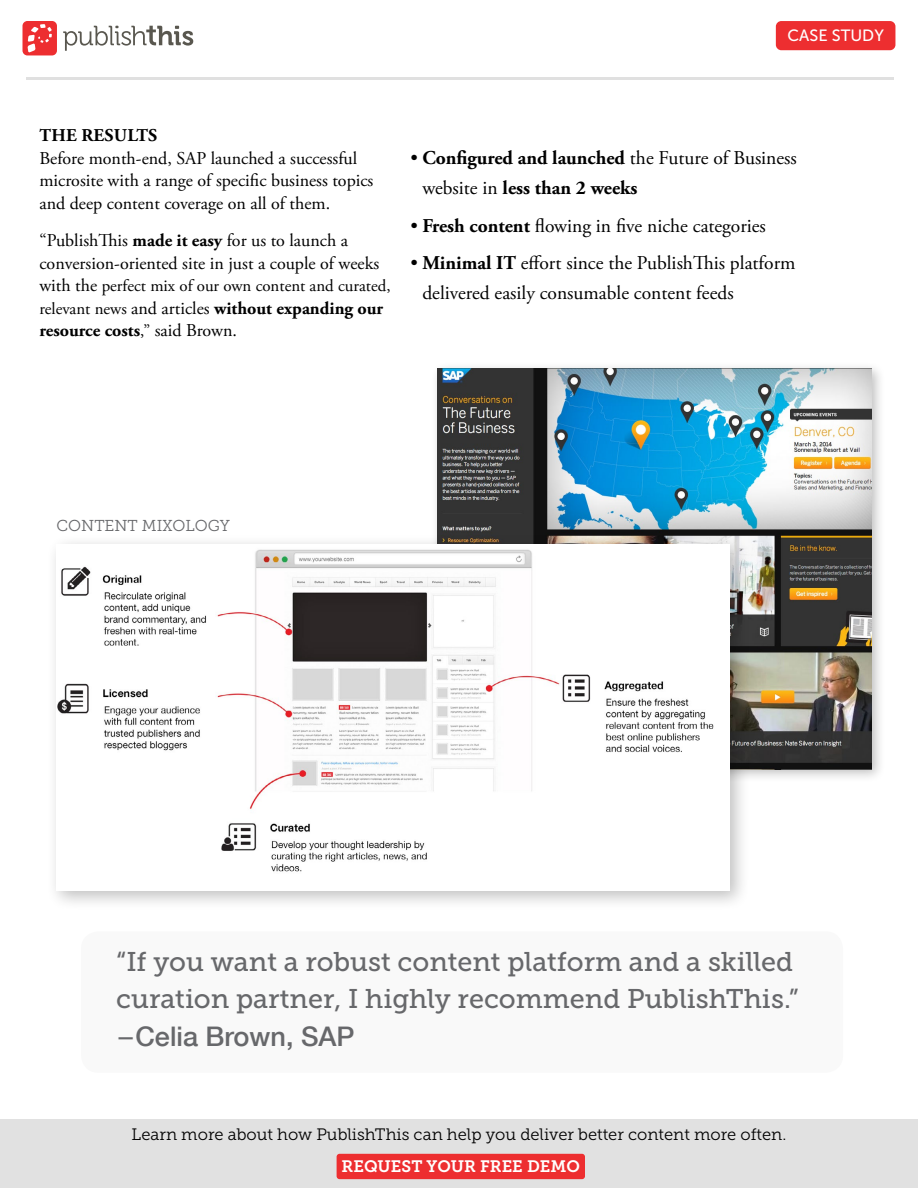
<style>
.page{position:relative;width:918px;height:1188px;background:#fff}
.page>*{position:absolute;margin:0;border:0;box-sizing:border-box;transform-origin:0 0}
.t1{font:27px/37.5px "Museo Slab 500";color:#67686b}
.t2{font:500 27px "Helvetica Neue LT Com";color:#67686b}
.t3{font:19.5px/30px "Adobe Garamond Pro";color:#000}
.t4{font:700 19.5px/30px "Adobe Garamond Pro";color:#000}
.t5{font:18px/22.5px "Adobe Garamond Pro";color:#000}
.t6{font:700 18px/22.5px "Adobe Garamond Pro";color:#000}
.t7{font:16.8px "Adobe Garamond Pro";color:#000}
.t8{font:16.5px "Museo Slab 300";color:#000}
.t9{font:16.5px "Museo Slab 700";color:#fff}
.t10{font:16.35px "Museo Sans 500";color:#fff}
.t11{font:15.75px "Museo Slab 300";color:#67686b}
.s1{font-weight:700}
.s2{font-size:18px}
.s3{font-weight:400;font-size:16.8px}
.s4{font-weight:400}
.s5{font-family:"Museo Slab 500";font-weight:400}
</style>
<div class="page">
<div style="left:430px;top:361px;width:456px;height:423px;background:#000;opacity:.25"></div>
<img style="left:437px;top:369px;width:434px;height:400px">
<div style="left:47px;top:534px;width:703px;height:377px;background:#000;opacity:.25"></div>
<img style="left:57px;top:544px;width:673px;height:347px">
<div style="left:81px;top:931px;width:762px;height:142px;background:#f6f6f6;border-radius:18px"></div>
<svg style="left:63px;top:26px;width:130px;height:25px"></svg>
<div style="left:23px;top:21px;width:34px;height:34px;background:#ed2e30;border-radius:5px"></div>
<svg style="left:28px;top:24px;width:24px;height:29px"></svg>
<div style="left:776px;top:21px;width:119px;height:29px;background:#ed2e30;border-radius:5px"></div>
<hr style="left:26px;top:77px;width:868px;height:2px;background:#e0e0e0">
<div style="left:0;top:1120px;width:918px;height:68px;background:#e1e1e1"></div>
<div style="left:337px;top:1154px;width:248px;height:25px;background:#ed2e30;border-radius:3px"></div>
<p class="t10" style="left:788px;top:26px;width:98px">CASE STUDY</p>
<p class="t6" style="left:40px;top:125px;width:119px">THE RESULTS</p>
<p class="t5" style="left:39px;top:147px;width:335px">Before month-end, SAP launched a successful microsite with a range of specific business topics and deep content coverage on all of them.</p>
<p class="t5" style="left:39px;top:230px;width:341px">“PublishThis <span class="s1">made it easy</span> for us to launch a conversion-oriented site in just a couple of weeks</p>
<p class="t7" style="left:39px;top:276px;width:353px"><span class="s2">with the</span> perfect mix of our own content and curated,</p>
<p class="t6" style="left:39px;top:297px;width:345px"><span class="s3">relevant news</span> <span class="s4">and articles</span> without expanding our resource costs<span class="s3">,”</span> <span class="s4">said Brown.</span></p>
<p class="t4" style="left:422px;top:144px;width:376px;text-indent:-12px"><span class="s4">•</span> Configured and launched <span class="s4">the Future of Business website in</span> less than 2 weeks</p>
<p class="t3" style="left:410px;top:211px;width:357px">• <span class="s1">Fresh content</span> flowing in five niche categories</p>
<p class="t3" style="left:422px;top:249px;width:375px;text-indent:-12px">• <span class="s1">Minimal IT</span> effort since the PublishThis platform delivered easily consumable content feeds</p>
<p class="t11" style="left:57px;top:517px;width:175px">CONTENT MIXOLOGY</p>
<h1 class="t1" style="left:116px;top:943px;width:684px">“If you want a robust content platform and a skilled curation partner, I highly recommend PublishThis.”</h1>
<h1 class="t2" style="left:116px;top:1020px;width:240px"><span class="s5">–</span>Celia Brown, SAP</h1>
<p class="t8" style="left:132px;top:1125px;width:656px">Learn more about how PublishThis can help you deliver better content more often.</p>
<p class="t9" style="left:342px;top:1157px;width:240px">REQUEST YOUR FREE DEMO</p>
</div>
